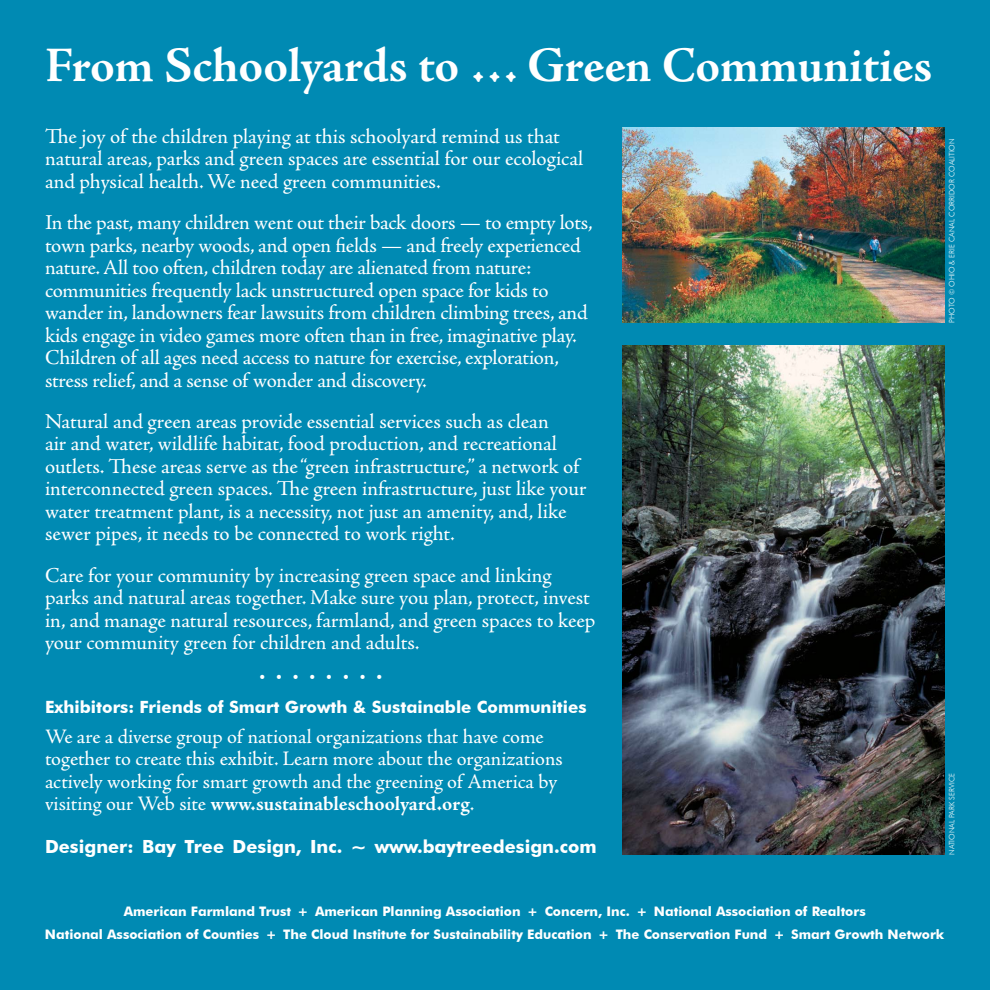
<style>
.page{position:relative;width:990px;height:990px;background:#008ab3}
.page>*{position:absolute;margin:0;border:0;box-sizing:border-box;transform-origin:0 0}
.t1{font:700 50px "Adobe Jenson Pro";letter-spacing:-.005em;color:#fff}
.t2{font:21.25px/22.5px "Adobe Jenson Pro";letter-spacing:-.005em;color:#fff}
.t3{font:20.62px/22.5px "Adobe Jenson Pro";letter-spacing:-.005em;color:#fff}
.t4{font:700 20.62px "Futura BT";color:#fff}
.t5{font:700 18.12px "Futura BT";color:#fff}
.t6{font:700 16.88px "Futura BT";color:#fff}
.t7{font:700 13.12px/22.5px "Futura BT";color:#fff;text-align:center}
.t8{font:300 7.5px "Futura BT";color:#fff}
.s1{font-weight:700}
</style>
<div class="page">
<img style="left:622px;top:345px;width:323px;height:510px">
<img style="left:622px;top:128px;width:323px;height:194px">
<h1 class="t1" style="left:45px;top:37px;width:889px">From Schoolyards to … Green Communities</h1>
<p class="t2" style="left:45px;top:125px;width:540px">The joy of the children playing at this schoolyard remind us that natural areas, parks and green spaces are essential for our ecological and physical health. We need green communities.</p>
<p class="t2" style="left:45px;top:212px;width:549px">In the past, many children went out their back doors — to empty lots, town parks, nearby woods, and open fields — and freely experienced nature. All too often, children today are alienated from nature: communities frequently lack unstructured open space for kids to wander in, landowners fear lawsuits from children climbing trees, and kids engage in video games more often than in free, imaginative play.<br>Children of all ages need access to nature for exercise, exploration, stress relief, and a sense of wonder and discovery.</p>
<p class="t2" style="left:45px;top:410px;width:543px">Natural and green areas provide essential services such as clean<br>air and water, wildlife habitat, food production, and recreational outlets. These areas serve as the “green infrastructure,” a network of interconnected green spaces. The green infrastructure, just like your water treatment plant, is a necessity, not just an amenity, and, like sewer pipes, it needs to be connected to work right.</p>
<p class="t2" style="left:45px;top:564px;width:552px">Care for your community by increasing green space and linking parks and natural areas together. Make sure you plan, protect, invest in, and manage natural resources, farmland, and green spaces to keep your community green for children and adults.</p>
<p class="t4" style="left:259px;top:659px;width:125px">........</p>
<p class="t6" style="left:45px;top:697px;width:543px">Exhibitors: Friends of Smart Growth &amp; Sustainable Communities</p>
<p class="t3" style="left:45px;top:725px;width:519px">We are a diverse group of national organizations that have come together to create this exhibit. Learn more about the organizations actively working for smart growth and the greening of America by visiting our Web site <span class="s1">www.sustainableschoolyard.org</span>.</p>
<p class="t5" style="left:45px;top:836px;width:553px">Designer: Bay Tree Design, Inc. ~ www.baytreedesign.com</p>
<p class="t8" style="left:947px;top:322px;width:186px;rotate:-90deg">PHOTO © Ohio &amp; E rie Canal Corridor Coalition</p>
<p class="t8" style="left:947px;top:855px;width:82px;rotate:-90deg">NATIONAL PARK SERVICE</p>
<p class="t7" style="left:45px;top:900px;width:901px">American Farmland Trust + American Planning Association + Concern, Inc. + National Association of Realtors<br>National Association of Counties + The Cloud Institute for Sustainability Education + The Conservation Fund + Smart Growth Network</p>
</div>
